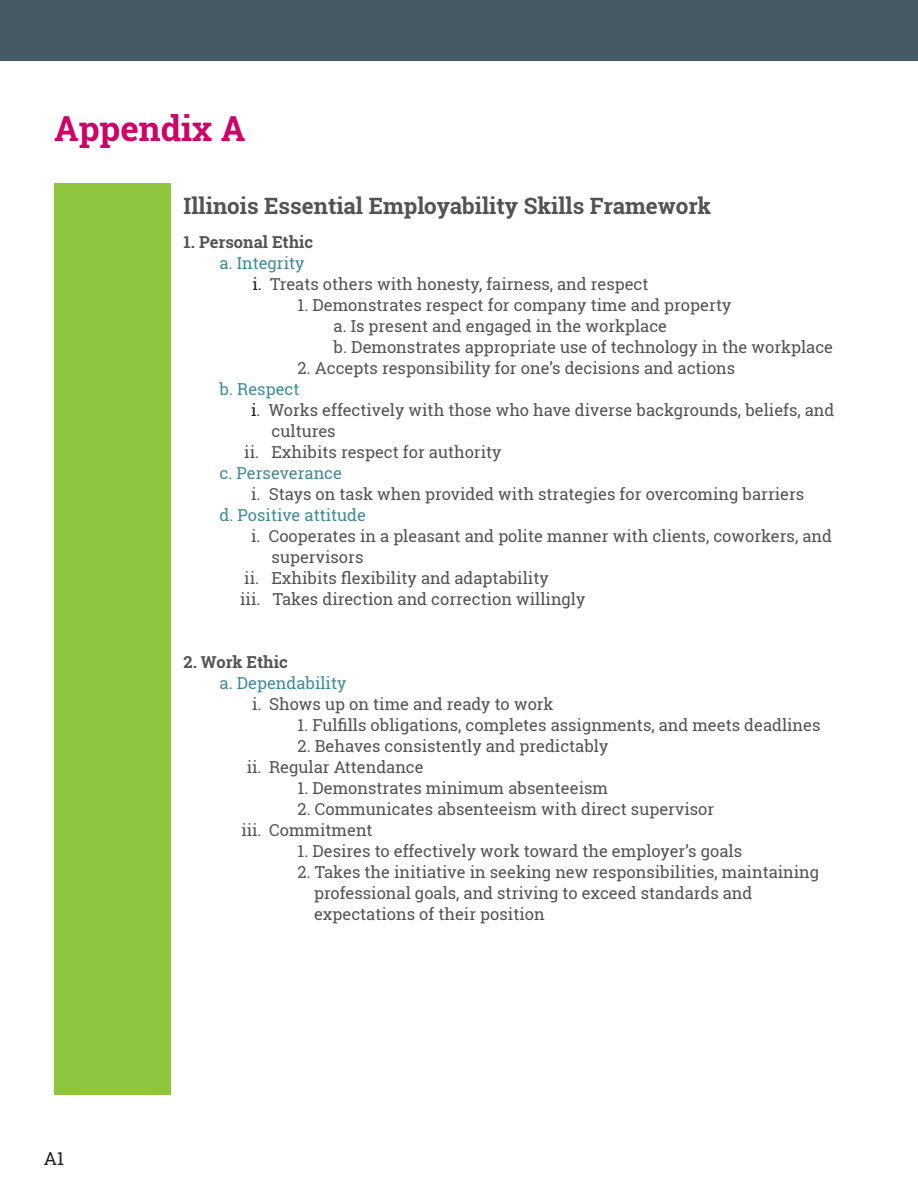
<style>
.page{position:relative;width:918px;height:1188px;background:#fff}
.page>*{position:absolute;margin:0;border:0;box-sizing:border-box;transform-origin:0 0}
.main_heads{font:700 34.5px "Roboto Slab";color:#cd0269}
.main_heads-2{font:700 22.5px "Roboto Slab";color:#535355}
.t1{font:18px "Roboto Slab";color:#231f20}
.t2{font:16.5px "Roboto Slab";color:#535355}
.t3{font:16.5px "Roboto Slab";color:#418a95}
.t4{font:700 16.5px "Roboto Slab";color:#535355}
.s1{color:#231f20}
</style>
<div class="page">
<div style="left:0;top:0;width:918px;height:61px;background:#455a64"></div>
<div style="left:54px;top:184px;width:117px;height:911px;background:#8fc63e"></div>
<p class="main_heads" style="left:54px;top:105px;width:193px">Appendix A</p>
<p class="main_heads-2" style="left:184px;top:190px;width:529px">Illinois Essential Employability Skills Framework</p>
<p class="t4" style="left:184px;top:231px;width:131px">1. Personal Ethic</p>
<p class="t3" style="left:220px;top:252px;width:87px">a. Integrity</p>
<p class="t2" style="left:252px;top:273px;width:398px"><span class="s1">i.</span> Treats others with honesty, fairness, and respect</p>
<p class="t2" style="left:298px;top:294px;width:435px">1. Demonstrates respect for company time and property</p>
<p class="t2" style="left:334px;top:315px;width:335px">a. Is present and engaged in the workplace</p>
<p class="t2" style="left:334px;top:336px;width:501px">b. Demonstrates appropriate use of technology in the workplace</p>
<p class="t2" style="left:298px;top:357px;width:439px">2. Accepts responsibility for one’s decisions and actions</p>
<p class="t3" style="left:220px;top:378px;width:81px">b. Respect</p>
<p class="t2" style="left:251px;top:399px;width:585px"><span class="s1">i</span>. Works effectively with those who have diverse backgrounds, beliefs, and</p>
<p class="t2" style="left:272px;top:420px;width:66px">cultures</p>
<p class="t2" style="left:244px;top:441px;width:259px">ii. Exhibits respect for authority</p>
<p class="t3" style="left:220px;top:462px;width:124px">c. Perseverance</p>
<p class="t2" style="left:251px;top:483px;width:555px">i. Stays on task when provided with strategies for overcoming barriers</p>
<p class="t3" style="left:220px;top:504px;width:148px">d. Positive attitude</p>
<p class="t2" style="left:251px;top:525px;width:582px">i. Cooperates in a pleasant and polite manner with clients, coworkers, and</p>
<p class="t2" style="left:272px;top:546px;width:93px">supervisors</p>
<p class="t2" style="left:244px;top:567px;width:306px">ii. Exhibits flexibility and adaptability</p>
<p class="t2" style="left:240px;top:588px;width:347px">iii. Takes direction and correction willingly</p>
<p class="t1" style="left:44px;top:1146px;width:22px">A1</p>
<p class="t4" style="left:184px;top:651px;width:106px">2. Work Ethic</p>
<p class="t3" style="left:220px;top:672px;width:128px">a. Dependability</p>
<p class="t2" style="left:252px;top:693px;width:303px">i. Shows up on time and ready to work</p>
<p class="t2" style="left:298px;top:714px;width:524px">1. Fulfills obligations, completes assignments, and meets deadlines</p>
<p class="t2" style="left:298px;top:735px;width:312px">2. Behaves consistently and predictably</p>
<p class="t2" style="left:247px;top:756px;width:178px">ii. Regular Attendance</p>
<p class="t2" style="left:298px;top:777px;width:312px">1. Demonstrates minimum absenteeism</p>
<p class="t2" style="left:298px;top:798px;width:418px">2. Communicates absenteeism with direct supervisor</p>
<p class="t2" style="left:241px;top:819px;width:133px">iii. Commitment</p>
<p class="t2" style="left:298px;top:840px;width:446px">1. Desires to effectively work toward the employer’s goals</p>
<p class="t2" style="left:298px;top:861px;width:523px">2. Takes the initiative in seeking new responsibilities, maintaining</p>
<p class="t2" style="left:314px;top:882px;width:440px">professional goals, and striving to exceed standards and</p>
<p class="t2" style="left:314px;top:903px;width:232px">expectations of their position</p>
</div>
